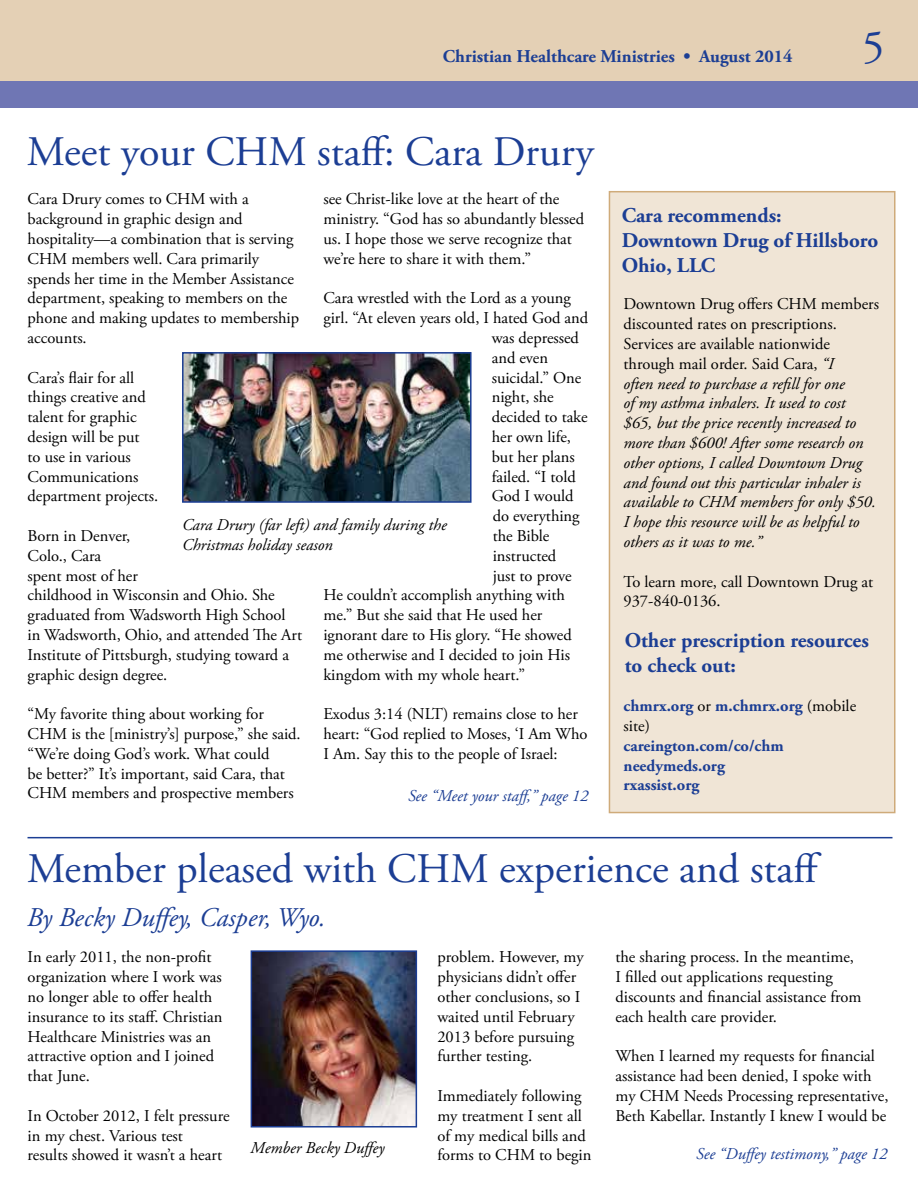
<style>
.page{position:relative;width:918px;height:1188px;background:#fff}
.page>*{position:absolute;margin:0;border:0;box-sizing:border-box;transform-origin:0 0}
.t1{font:45px "Adobe Garamond Pro";color:#1c3e94}
.t2{font:42px "Adobe Garamond Pro";color:#1c3e94}
.t3{font:italic 27px "Adobe Garamond Pro";color:#1c3e94}
.t4{font:700 21px/25.2px "Adobe Garamond Pro";color:#1c3e94}
.t5{font:700 18px "Adobe Garamond Pro";color:#1c3e94}
.t6{font:16.5px/19.8px "Adobe Garamond Pro";letter-spacing:-.005em;color:#000}
.t7{font:italic 16.5px/19.8px "Adobe Garamond Pro";color:#000}
.t8{font:700 16.5px/19.8px "Adobe Garamond Pro";color:#1c3e94}
.t9{font:italic 16.5px "Adobe Garamond Pro";color:#1c3e94}
.s1{font-style:normal}
.s2{font-weight:400;color:#000}
</style>
<div class="page">
<div style="left:0;top:0;width:918px;height:81px;background:#e4d0b5"></div>
<div style="left:0;top:81px;width:918px;height:27px;background:#6f76b4"></div>
<hr style="left:28px;top:837px;width:865px;height:1px;background:#1c3e94">
<img style="left:185px;top:355px;width:284px;height:145px">
<div style="left:182px;top:352px;width:290px;height:151px;border:2px solid #1c3e94"></div>
<div style="left:609px;top:191px;width:287px;height:622px;background:#f0e5d6;border:2px solid #cfab7a"></div>
<img style="left:254px;top:953px;width:160px;height:172px">
<div style="left:251px;top:950px;width:166px;height:178px;border:2px solid #1c3e94"></div>
<p class="t5" style="left:443px;top:46px;width:351px">Christian Healthcare Ministries • August 2014</p>
<h1 class="t1" style="left:862px;top:20px;width:24px">5</h1>
<h2 class="t2" style="left:27px;top:127px;width:568px">Meet your CHM staff: Cara Drury</h2>
<p class="t6" style="left:28px;top:190px;width:273px">Cara Drury comes to CHM with a background in graphic design and hospitality—a combination that is serving CHM members well. Cara primarily spends her time in the Member Assistance department, speaking to members on the phone and making updates to membership accounts.</p>
<p class="t6" style="left:28px;top:368px;width:132px">Cara’s flair for all things creative and talent for graphic design will be put<br>to use in various<br>Communications department projects.</p>
<p class="t6" style="left:28px;top:526px;width:276px">Born in Denver,<br>Colo., Cara<br>spent most of her<br>childhood in Wisconsin and Ohio. She graduated from Wadsworth High School in Wadsworth, Ohio, and attended The Art<br>Institute of Pittsburgh, studying toward a graphic design degree.</p>
<p class="t6" style="left:28px;top:705px;width:275px">“My favorite thing about working for CHM is the [ministry’s] purpose,” she said. “We’re doing God’s work. What could<br>be better?” It’s important, said Cara, that CHM members and prospective members</p>
<p class="t6" style="left:323px;top:190px;width:262px">see Christ-like love at the heart of the ministry. “God has so abundantly blessed us. I hope those we serve recognize that we’re here to share it with them.”</p>
<p class="t6" style="left:323px;top:289px;width:249px">Cara wrestled with the Lord as a young</p>
<p class="t6" style="left:323px;top:309px;width:266px">girl. “At eleven years old, I hated God and</p>
<p class="t6" style="left:492px;top:328px;width:89px">was depressed</p>
<p class="t6" style="left:492px;top:348px;width:58px">and even</p>
<p class="t6" style="left:492px;top:368px;width:91px">suicidal.” One</p>
<p class="t6" style="left:492px;top:388px;width:63px">night, she</p>
<p class="t6" style="left:492px;top:408px;width:97px">decided to take</p>
<p class="t6" style="left:492px;top:427px;width:81px">her own life,</p>
<p class="t6" style="left:492px;top:447px;width:85px">but her plans</p>
<p class="t6" style="left:492px;top:467px;width:86px">failed. “I told</p>
<p class="t6" style="left:492px;top:487px;width:83px">God I would</p>
<p class="t6" style="left:493px;top:507px;width:88px">do everything</p>
<p class="t6" style="left:493px;top:526px;width:58px">the Bible</p>
<p class="t6" style="left:493px;top:546px;width:65px">instructed</p>
<p class="t6" style="left:493px;top:566px;width:80px">just to prove</p>
<p class="t6" style="left:323px;top:586px;width:243px">He couldn’t accomplish anything with</p>
<p class="t6" style="left:323px;top:606px;width:220px">me.” But she said that He used her</p>
<p class="t6" style="left:323px;top:625px;width:250px">ignorant dare to His glory. “He showed</p>
<p class="t6" style="left:323px;top:645px;width:248px">me otherwise and I decided to join His</p>
<p class="t6" style="left:323px;top:665px;width:203px">kingdom with my whole heart.”</p>
<p class="t6" style="left:323px;top:705px;width:266px">Exodus 3:14 (NLT) remains close to her heart: “God replied to Moses, ‘I Am Who<br>I Am. Say this to the people of Israel:</p>
<p class="t7" style="left:182px;top:516px;width:266px">Cara Drury (far left) and family during the<br>Christmas holiday season</p>
<p class="t9" style="left:408px;top:785px;width:182px">See “Meet your staff,” page 12</p>
<p class="t4" style="left:622px;top:203px;width:258px">Cara recommends:<br>Downtown Drug of Hillsboro<br>Ohio, LLC</p>
<p class="t7" style="left:623px;top:295px;width:257px"><span class="s1">Downtown Drug offers CHM members discounted rates on prescriptions.<br>Services are available nationwide through mail order. Said Cara,</span> “I<br>often need to purchase a refill for one<br>of my asthma inhalers. It used to cost<br>$65, but the price recently increased to more than $600! After some research on other options, I called Downtown Drug and found out this particular inhaler is available to CHM members for only $50.<br>I hope this resource will be as helpful to others as it was to me.”</p>
<p class="t6" style="left:623px;top:572px;width:251px">To learn more, call Downtown Drug at<br>937-840-0136.</p>
<p class="t4" style="left:625px;top:628px;width:246px">Other prescription resources to check out:</p>
<p class="t8" style="left:624px;top:696px;width:234px">chmrx.org <span class="s2">or</span> m.chmrx.org <span class="s2">(mobile site)</span></p>
<p class="t8" style="left:624px;top:736px;width:162px">careington.com/co/chm needymeds.org rxassist.org</p>
<h2 class="t2" style="left:27px;top:844px;width:796px">Member pleased with CHM experience and staff</h2>
<h3 class="t3" style="left:27px;top:901px;width:300px">By Becky Duffey, Casper, Wyo.</h3>
<p class="t6" style="left:28px;top:948px;width:196px">In early 2011, the non-profit organization where I work was no longer able to offer health insurance to its staff. Christian<br>Healthcare Ministries was an attractive option and I joined that June.</p>
<p class="t6" style="left:28px;top:1106px;width:203px">In October 2012, I felt pressure in my chest. Various test<br>results showed it wasn’t a heart</p>
<p class="t6" style="left:615px;top:948px;width:248px">the sharing process. In the meantime, I filled out applications requesting discounts and financial assistance from each health care provider.</p>
<p class="t6" style="left:615px;top:1047px;width:275px">When I learned my requests for financial assistance had been denied, I spoke with my CHM Needs Processing representative, Beth Kabellar. Instantly I knew I would be</p>
<p class="t6" style="left:437px;top:948px;width:148px">problem. However, my physicians didn’t offer other conclusions, so I waited until February<br>2013 before pursuing further testing.</p>
<p class="t6" style="left:437px;top:1086px;width:156px">Immediately following my treatment I sent all of my medical bills and forms to CHM to begin</p>
<p class="t7" style="left:251px;top:1138px;width:135px">Member Becky Duffey</p>
<p class="t9" style="left:696px;top:1144px;width:193px">See “Duffey testimony,” page 12</p>
</div>
